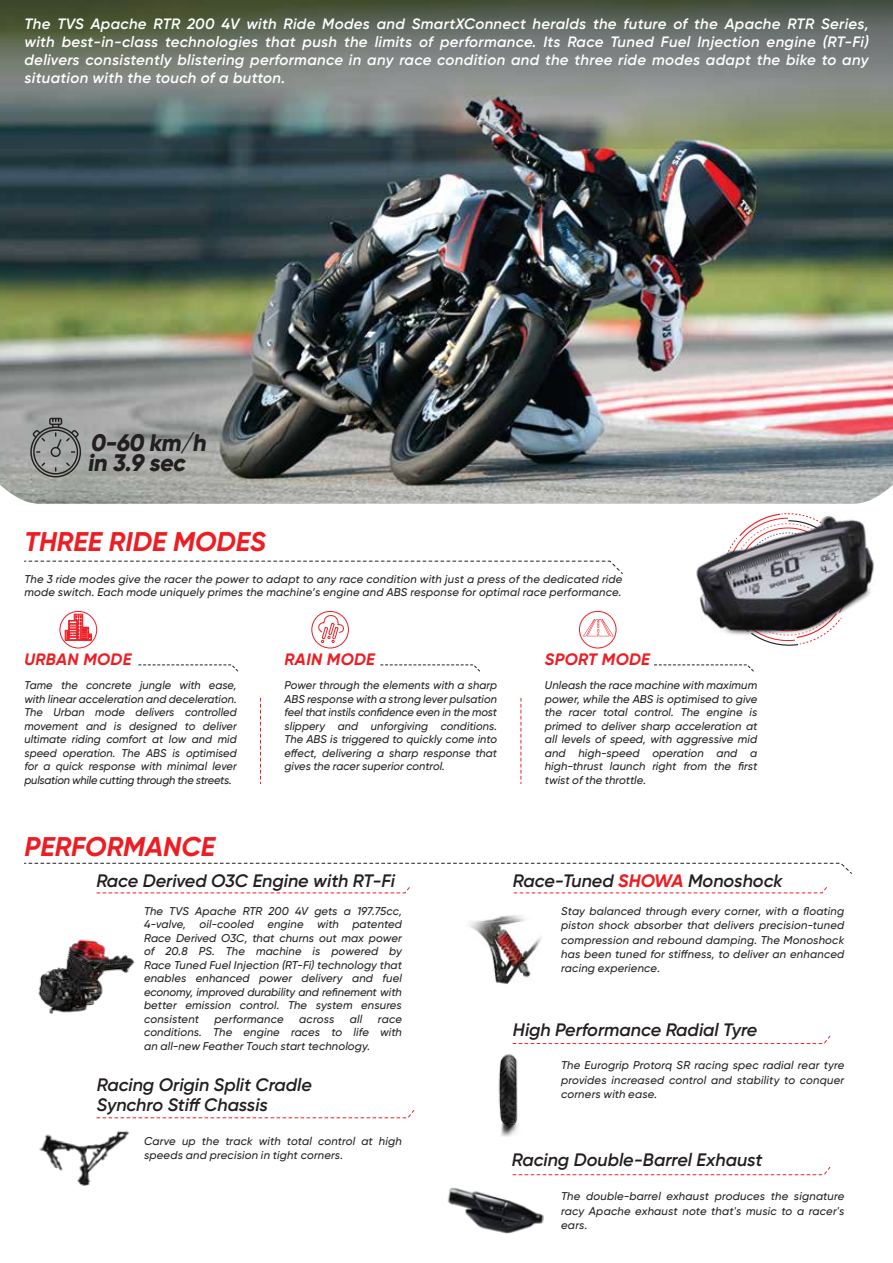
<style>
.page{position:relative;width:893px;height:1263px;background:#fff}
.page>*{position:absolute;margin:0;border:0;box-sizing:border-box;transform-origin:0 0}
.t1{font:italic 700 27px "Gilroy";color:#ed1d24}
.t2{font:italic 800 23.85px/19.4px "Gilroy";color:#231f20}
.t3{font:italic 600 18px/20.2px "Gilroy";color:#231f20}
.t4{font:italic 700 16.5px "Gilroy";letter-spacing:.02em;color:#ed1d24}
.t5{font:italic 600 15px/18px "Gilroy";letter-spacing:.025em;color:#fff;text-align:justify}
.t6{font:italic 500 11.25px/13.5px "Gilroy";letter-spacing:.01em;color:#231f20;text-align:justify}
.s1{font-weight:700;color:#ed1d24}
</style>
<div class="page">
<img style="left:0;top:148px;width:893px;height:356px">
<svg style="left:0;top:0;width:893px;height:148px;background:#6d766c"></svg>
<img style="left:654px;top:488px;width:239px;height:158px">
<svg style="left:24px;top:560px;width:599px;height:14px"></svg>
<svg style="left:96px;top:887px;width:314px;height:7px"></svg>
<svg style="left:96px;top:1110px;width:319px;height:8px"></svg>
<img style="left:38px;top:939px;width:96px;height:75px">
<svg style="left:513px;top:887px;width:314px;height:7px"></svg>
<svg style="left:24px;top:862px;width:828px;height:12px"></svg>
<svg style="left:512px;top:1035px;width:319px;height:9px"></svg>
<img style="left:39px;top:1131px;width:90px;height:56px">
<img style="left:468px;top:915px;width:73px;height:69px">
<img style="left:498px;top:1054px;width:21px;height:82px">
<svg style="left:512px;top:1167px;width:319px;height:8px"></svg>
<img style="left:447px;top:1187px;width:97px;height:47px">
<div style="left:579px;top:611px;width:37px;height:37px;border:1px solid #ed1d24;border-radius:50%"></div>
<svg style="left:583px;top:619px;width:31px;height:17px"></svg>
<svg style="left:521px;top:698px;width:1px;height:86px"></svg>
<svg style="left:260px;top:698px;width:1px;height:86px"></svg>
<svg style="left:30px;top:418px;width:51px;height:59px;background:#8a8b8a"></svg>
<div style="left:60px;top:611px;width:37px;height:37px;border:1px solid #ed1d24;border-radius:50%"></div>
<svg style="left:65px;top:614px;width:27px;height:27px"></svg>
<svg style="left:138px;top:664px;width:100px;height:8px"></svg>
<svg style="left:380px;top:664px;width:100px;height:8px"></svg>
<svg style="left:654px;top:664px;width:100px;height:8px"></svg>
<div style="left:312px;top:611px;width:37px;height:37px;border:1px solid #ed1d24;border-radius:50%"></div>
<svg style="left:317px;top:614px;width:28px;height:29px"></svg>
<p class="t5" style="left:24px;top:14px;width:846px">The TVS Apache RTR 200 4V with Ride Modes and SmartXConnect heralds the future of the Apache RTR Series, with best-in-class technologies that push the limits of performance. Its Race Tuned Fuel Injection engine (RT-Fi) delivers consistently blistering performance in any race condition and the three ride modes adapt the bike to any situation with the touch of a button.</p>
<h2 class="t2" style="left:88px;top:433px;width:124px">0-60 km/h in 3.9 sec</h2>
<h1 class="t1" style="left:24px;top:524px;width:243px">THREE RIDE MODES</h1>
<p class="t6" style="left:24px;top:572px;width:599px">The 3 ride modes give the racer the power to adapt to any race condition with just a press of the dedicated ride mode switch. Each mode uniquely primes the machine’s engine and ABS response for optimal race performance.</p>
<h3 class="t4" style="left:24px;top:648px;width:109px">URBAN MODE</h3>
<h3 class="t4" style="left:284px;top:648px;width:92px">RAIN MODE</h3>
<h3 class="t4" style="left:545px;top:648px;width:107px">SPORT MODE</h3>
<p class="t6" style="left:24px;top:679px;width:214px">Tame the concrete jungle with ease, with linear acceleration and deceleration.<br>The Urban mode delivers controlled movement and is designed to deliver ultimate riding comfort at low and mid speed operation. The ABS is optimised for a quick response with minimal lever pulsation while cutting through the streets.</p>
<p class="t6" style="left:284px;top:679px;width:214px">Power through the elements with a sharp ABS response with a strong lever pulsation feel that instils confidence even in the most slippery and unforgiving conditions.<br>The ABS is triggered to quickly come into effect, delivering a sharp response that gives the racer superior control.</p>
<p class="t6" style="left:545px;top:679px;width:214px">Unleash the race machine with maximum power, while the ABS is optimised to give the racer total control. The engine is primed to deliver sharp acceleration at all levels of speed, with aggressive mid and high-speed operation and a high-thrust launch right from the first twist of the throttle.</p>
<h1 class="t1" style="left:24px;top:829px;width:192px">PERFORMANCE</h1>
<h3 class="t3" style="left:96px;top:871px;width:300px">Race Derived O3C Engine with RT-Fi</h3>
<p class="t6" style="left:144px;top:904px;width:259px">The TVS Apache RTR 200 4V gets a 197.75cc, 4-valve, oil-cooled engine with patented Race Derived O3C, that churns out max power of 20.8 PS. The machine is powered by Race Tuned Fuel Injection (RT-Fi) technology that enables enhanced power delivery and fuel economy, improved durability and refinement with better emission control. The system ensures consistent</p>
<p class="t6" style="left:215px;top:1012px;width:71px">performance</p>
<p class="t6" style="left:299px;top:1012px;width:37px">across</p>
<p class="t6" style="left:350px;top:1012px;width:14px">all</p>
<p class="t6" style="left:144px;top:1012px;width:259px;text-indent:234px">race conditions. The engine races to life with an all-new Feather Touch start technology.</p>
<h3 class="t3" style="left:97px;top:1074px;width:217px">Racing Origin Split Cradle<br>Synchro Stiff Chassis</h3>
<p class="t6" style="left:144px;top:1133px;width:259px;line-height:14.5px">Carve up the track with total control at high speeds and precision in tight corners.</p>
<h3 class="t3" style="left:513px;top:871px;width:271px">Race-Tuned <span class="s1">SHOWA</span> Monoshock</h3>
<p class="t6" style="left:561px;top:903px;width:285px;line-height:14.5px">Stay balanced through every corner, with a floating piston shock absorber that delivers precision-tuned compression and rebound damping. The Monoshock has been tuned for stiffness, to deliver an enhanced racing experience.</p>
<h3 class="t3" style="left:513px;top:1019px;width:246px">High Performance Radial Tyre</h3>
<p class="t6" style="left:561px;top:1058px;width:285px;line-height:14.5px">The Eurogrip Protorq SR racing spec radial rear tyre provides increased control and stability to conquer corners with ease.</p>
<h3 class="t3" style="left:512px;top:1150px;width:252px">Racing Double-Barrel Exhaust</h3>
<p class="t6" style="left:561px;top:1189px;width:285px;line-height:14.5px">The double-barrel exhaust produces the signature racy Apache exhaust note that's music to a racer's ears.</p>
</div>
